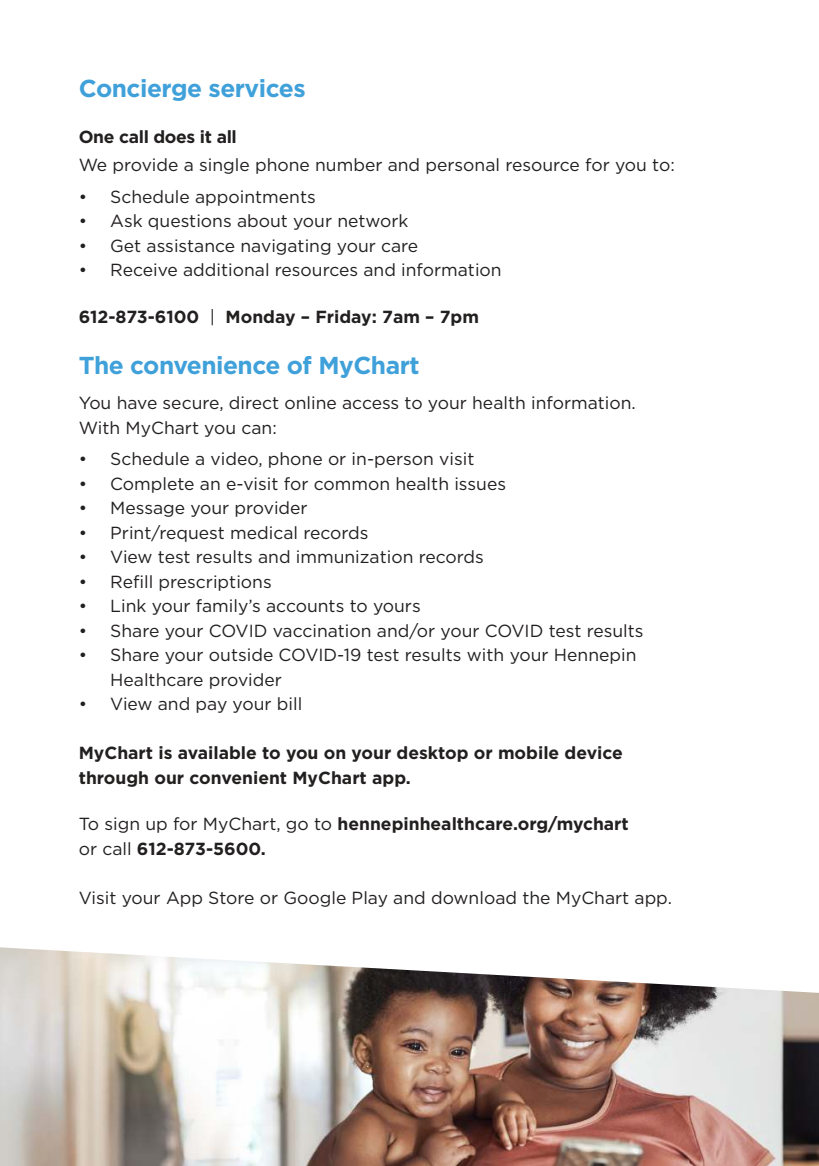
<style>
.page{position:relative;width:819px;height:1166px;background:#fff}
.page>*{position:absolute;margin:0;border:0;box-sizing:border-box;transform-origin:0 0}
.t1{font:700 24.5px "Gotham";letter-spacing:-.02em;color:#40a1da}
.t2{font:17.5px/24.5px "Gotham";color:#221f1f}
.t3{font:700 17.5px/24.5px "Gotham";color:#221f1f}
.t4{font:700 17.5px "Gotham";letter-spacing:-.02em;color:#221f1f}
.s1{font-weight:400}
</style>
<div class="page">
<img style="left:0;top:947px;width:819px;height:219px">
<h1 class="t1" style="left:79px;top:77px;width:228px">Concierge services</h1>
<p class="t4" style="left:79px;top:129px;width:160px">One call does it all</p>
<p class="t2" style="left:79px;top:154px;width:598px">We provide a single phone number and personal resource for you to:</p>
<p class="t2" style="left:79px;top:185px;width:239px">• Schedule appointments</p>
<p class="t2" style="left:79px;top:210px;width:331px">• Ask questions about your network</p>
<p class="t2" style="left:79px;top:234px;width:341px">• Get assistance navigating your care</p>
<p class="t2" style="left:79px;top:259px;width:424px">• Receive additional resources and information</p>
<p class="t3" style="left:79px;top:305px;width:402px">612-873-6100 <span class="s1">|</span> Monday – Friday: 7am – 7pm</p>
<h1 class="t1" style="left:79px;top:354px;width:342px">The convenience of MyChart</h1>
<p class="t2" style="left:79px;top:391px;width:559px">You have secure, direct online access to your health information.<br>With MyChart you can:</p>
<p class="t2" style="left:79px;top:447px;width:397px">• Schedule a video, phone or in-person visit</p>
<p class="t2" style="left:79px;top:472px;width:429px">• Complete an e-visit for common health issues</p>
<p class="t2" style="left:79px;top:496px;width:230px">• Message your provider</p>
<p class="t2" style="left:79px;top:521px;width:291px">• Print/request medical records</p>
<p class="t2" style="left:79px;top:545px;width:407px">• View test results and immunization records</p>
<p class="t2" style="left:79px;top:570px;width:195px">• Refill prescriptions</p>
<p class="t2" style="left:79px;top:594px;width:343px">• Link your family’s accounts to yours</p>
<p class="t2" style="left:79px;top:619px;width:566px">• Share your COVID vaccination and/or your COVID test results</p>
<p class="t2" style="left:110px;top:643px;width:528px;text-indent:-32px">• Share your outside COVID-19 test results with your Hennepin<br>Healthcare provider</p>
<p class="t2" style="left:79px;top:692px;width:225px">• View and pay your bill</p>
<p class="t3" style="left:79px;top:741px;width:546px">MyChart is available to you on your desktop or mobile device through our convenient MyChart app.</p>
<p class="t3" style="left:79px;top:812px;width:552px"><span class="s1">To sign up for MyChart, go to</span> hennepinhealthcare.org/mychart <span class="s1">or call</span> 612-873-5600.</p>
<p class="t2" style="left:79px;top:886px;width:595px">Visit your App Store or Google Play and download the MyChart app.</p>
</div>
